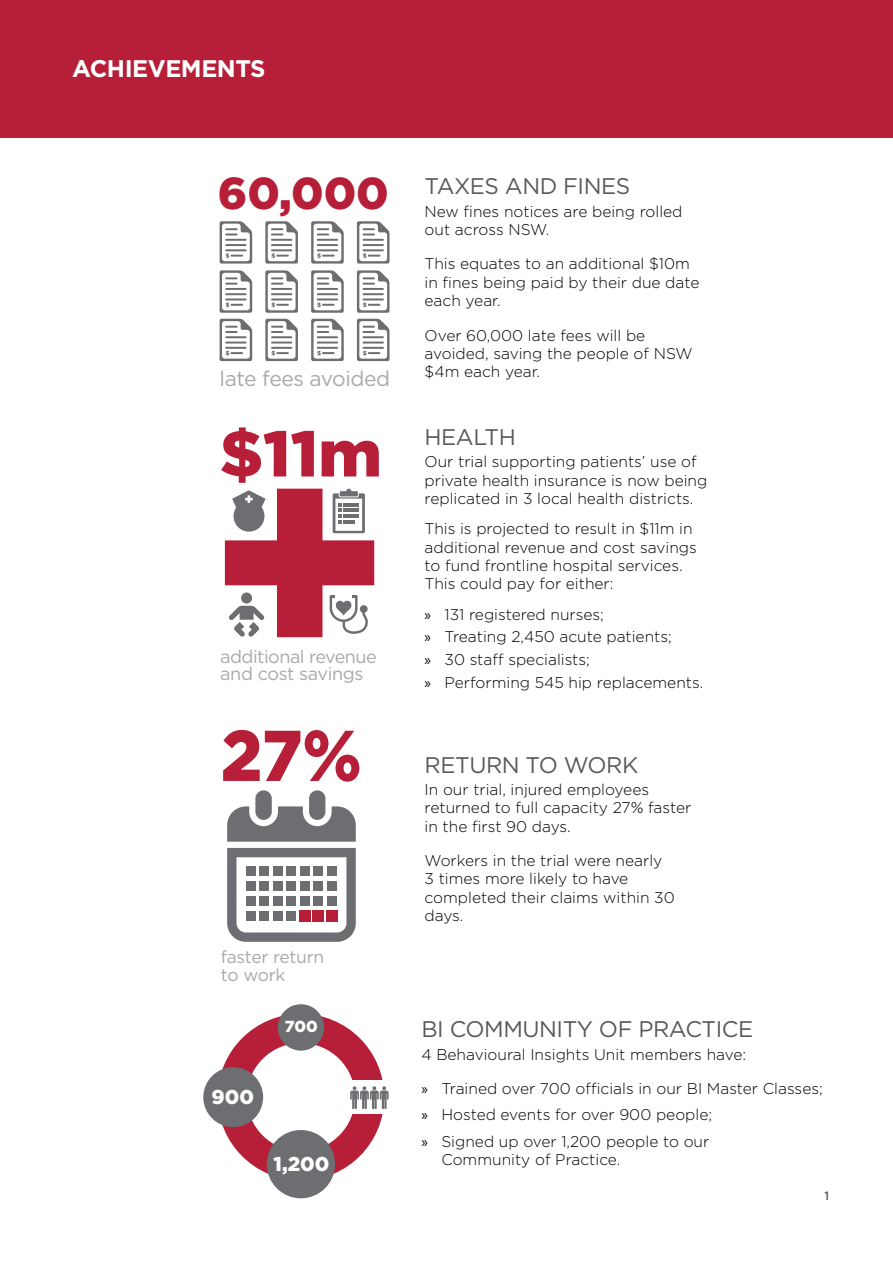
<style>
.page{position:relative;width:893px;height:1263px;background:#fff}
.page>*{position:absolute;margin:0;border:0;box-sizing:border-box;transform-origin:0 0}
.t1{font:900 71.7px "Gotham";color:#b71f38;scale:.92 1}
.t2{font:900 64.65px "Gotham";color:#b71f38}
.t3{font:900 44.7px "Gotham";color:#b71f38}
.t4{font:700 24px "Gotham";letter-spacing:-.02em;color:#fff}
.t5{font:22.65px "Gotham";letter-spacing:-.02em;color:#59595c}
.t6{font:21.15px "Gotham";letter-spacing:-.02em;color:#a7a9ac}
.t7{font:900 19.95px "Gotham";color:#fff}
.t8{font:18px/17px "Gotham";letter-spacing:-.03em;color:#a7a9ac}
.t9{font:17.4px/17.4px "Gotham";letter-spacing:-.015em;color:#a7a9ac}
.t10{font:900 16.05px "Gotham";color:#fff}
.t11{font:300 15.6px/18.3px "Gotham";color:#000}
.t12{font:500 12px "Gotham";color:#59595c}
.s1{font-family:"Myriad Pro";font-weight:400}
</style>
<div class="page">
<div style="left:0;top:0;width:893px;height:138px;background:#b71f38"></div>
<svg style="left:225px;top:489px;width:149px;height:148px"></svg>
<svg style="left:227px;top:848px;width:129px;height:94px"></svg>
<div style="left:255px;top:790px;width:17px;height:30px;background:#6d6e71;border-radius:8px"></div>
<svg style="left:227px;top:806px;width:129px;height:36px"></svg>
<div style="left:309px;top:790px;width:16px;height:30px;background:#6d6e71;border-radius:8px"></div>
<div style="left:246px;top:866px;width:9px;height:10px;background:#6d6e71"></div>
<div style="left:260px;top:866px;width:9px;height:10px;background:#6d6e71"></div>
<div style="left:273px;top:866px;width:9px;height:10px;background:#6d6e71"></div>
<div style="left:287px;top:866px;width:9px;height:10px;background:#6d6e71"></div>
<div style="left:300px;top:866px;width:9px;height:10px;background:#6d6e71"></div>
<div style="left:314px;top:866px;width:9px;height:10px;background:#6d6e71"></div>
<div style="left:327px;top:866px;width:9px;height:10px;background:#6d6e71"></div>
<div style="left:246px;top:881px;width:9px;height:10px;background:#6d6e71"></div>
<div style="left:260px;top:881px;width:9px;height:10px;background:#6d6e71"></div>
<div style="left:326px;top:910px;width:11px;height:11px;background:#b71f38"></div>
<div style="left:313px;top:910px;width:11px;height:11px;background:#b71f38"></div>
<div style="left:299px;top:910px;width:11px;height:11px;background:#b71f38"></div>
<div style="left:287px;top:881px;width:9px;height:10px;background:#6d6e71"></div>
<div style="left:273px;top:881px;width:9px;height:10px;background:#6d6e71"></div>
<div style="left:300px;top:881px;width:9px;height:10px;background:#6d6e71"></div>
<div style="left:314px;top:881px;width:9px;height:10px;background:#6d6e71"></div>
<div style="left:327px;top:881px;width:9px;height:10px;background:#6d6e71"></div>
<div style="left:246px;top:896px;width:9px;height:10px;background:#6d6e71"></div>
<div style="left:260px;top:896px;width:9px;height:10px;background:#6d6e71"></div>
<div style="left:273px;top:896px;width:9px;height:10px;background:#6d6e71"></div>
<div style="left:287px;top:896px;width:9px;height:10px;background:#6d6e71"></div>
<div style="left:300px;top:896px;width:9px;height:10px;background:#6d6e71"></div>
<div style="left:314px;top:896px;width:9px;height:10px;background:#6d6e71"></div>
<div style="left:327px;top:896px;width:9px;height:10px;background:#6d6e71"></div>
<div style="left:246px;top:911px;width:9px;height:9px;background:#6d6e71"></div>
<div style="left:260px;top:911px;width:9px;height:9px;background:#6d6e71"></div>
<div style="left:273px;top:911px;width:9px;height:9px;background:#6d6e71"></div>
<div style="left:287px;top:911px;width:9px;height:9px;background:#6d6e71"></div>
<svg style="left:220px;top:221px;width:32px;height:43px"></svg>
<svg style="left:265px;top:221px;width:33px;height:43px"></svg>
<svg style="left:311px;top:221px;width:33px;height:43px"></svg>
<svg style="left:357px;top:221px;width:32px;height:43px"></svg>
<svg style="left:220px;top:270px;width:32px;height:43px"></svg>
<svg style="left:265px;top:270px;width:33px;height:43px"></svg>
<svg style="left:311px;top:270px;width:33px;height:43px"></svg>
<svg style="left:357px;top:270px;width:32px;height:43px"></svg>
<svg style="left:220px;top:319px;width:32px;height:42px"></svg>
<svg style="left:265px;top:319px;width:33px;height:42px"></svg>
<svg style="left:311px;top:319px;width:33px;height:42px"></svg>
<svg style="left:357px;top:319px;width:32px;height:42px"></svg>
<div style="left:218px;top:1014px;width:166px;height:166px;border:29px solid #b71f38;border-radius:50%"></div>
<div style="left:346px;top:1080px;width:45px;height:34px;background:#fff"></div>
<div style="left:278px;top:1004px;width:46px;height:46px;background:#6d6e71;border-radius:50%"></div>
<div style="left:203px;top:1067px;width:60px;height:60px;background:#6d6e71;border-radius:50%"></div>
<div style="left:267px;top:1130px;width:68px;height:68px;background:#6d6e71;border-radius:50%"></div>
<svg style="left:350px;top:1086px;width:39px;height:23px"></svg>
<h3 class="t4" style="left:72px;top:53px;width:195px">ACHIEVEMENTS</h3>
<h3 class="t3" style="left:218px;top:162px;width:172px">60,000</h3>
<h3 class="t6" style="left:220px;top:365px;width:172px">late fees avoided</h3>
<h2 class="t2" style="left:219px;top:409px;width:164px">$11m</h2>
<p class="t8" style="left:220px;top:647px;width:158px">additional revenue and cost savings</p>
<h1 class="t1" style="left:221px;top:706px;width:154px">27%</h1>
<p class="t9" style="left:221px;top:948px;width:105px">faster return to work</p>
<p class="t10" style="left:285px;top:1015px;width:34px">700</p>
<p class="t7" style="left:211px;top:1083px;width:44px">900</p>
<p class="t7" style="left:274px;top:1150px;width:57px">1,200</p>
<h3 class="t5" style="left:425px;top:172px;width:207px">TAXES AND FINES</h3>
<p class="t11" style="left:425px;top:202px;width:259px">New fines notices are being rolled out across NSW.</p>
<p class="t11" style="left:425px;top:254px;width:276px">This equates to an additional $10m in fines being paid by their due date each year.</p>
<p class="t11" style="left:425px;top:325px;width:270px">Over 60,000 late fees will be avoided, saving the people of NSW $4m each year.</p>
<h3 class="t5" style="left:425px;top:422px;width:93px">HEALTH</h3>
<p class="t11" style="left:425px;top:452px;width:284px">Our trial supporting patients’ use of private health insurance is now being replicated in 3 local health districts.</p>
<p class="t11" style="left:425px;top:519px;width:274px">This is projected to result in $11m in additional revenue and cost savings to fund frontline hospital services.<br>This could pay for either:</p>
<p class="t11" style="left:425px;top:602px;width:280px;line-height:22.6px"><span class="s1">»</span> 131 registered nurses;<br><span class="s1">»</span> Treating 2,450 acute patients;<br><span class="s1">»</span> 30 staff specialists;<br><span class="s1">»</span> Performing 545 hip replacements.</p>
<h3 class="t5" style="left:425px;top:750px;width:215px">RETURN TO WORK</h3>
<p class="t11" style="left:425px;top:780px;width:268px">In our trial, injured employees returned to full capacity 27% faster in the first 90 days.</p>
<p class="t11" style="left:425px;top:851px;width:252px">Workers in the trial were nearly<br>3 times more likely to have completed their claims within 30 days.</p>
<h3 class="t5" style="left:421px;top:1015px;width:333px">BI COMMUNITY OF PRACTICE</h3>
<p class="t11" style="left:421px;top:1045px;width:326px">4 Behavioural Insights Unit members have:</p>
<p class="t11" style="left:421px;top:1075px;width:403px;line-height:26.4px"><span class="s1">»</span> Trained over 700 officials in our BI Master Classes; <span class="s1">»</span> Hosted events for over 900 people;<br><span class="s1">»</span> Signed up over 1,200 people to our</p>
<p class="t11" style="left:441px;top:1150px;width:181px">Community of Practice.</p>
<p class="t12" style="left:824px;top:1188px;width:6px">1</p>
</div>
